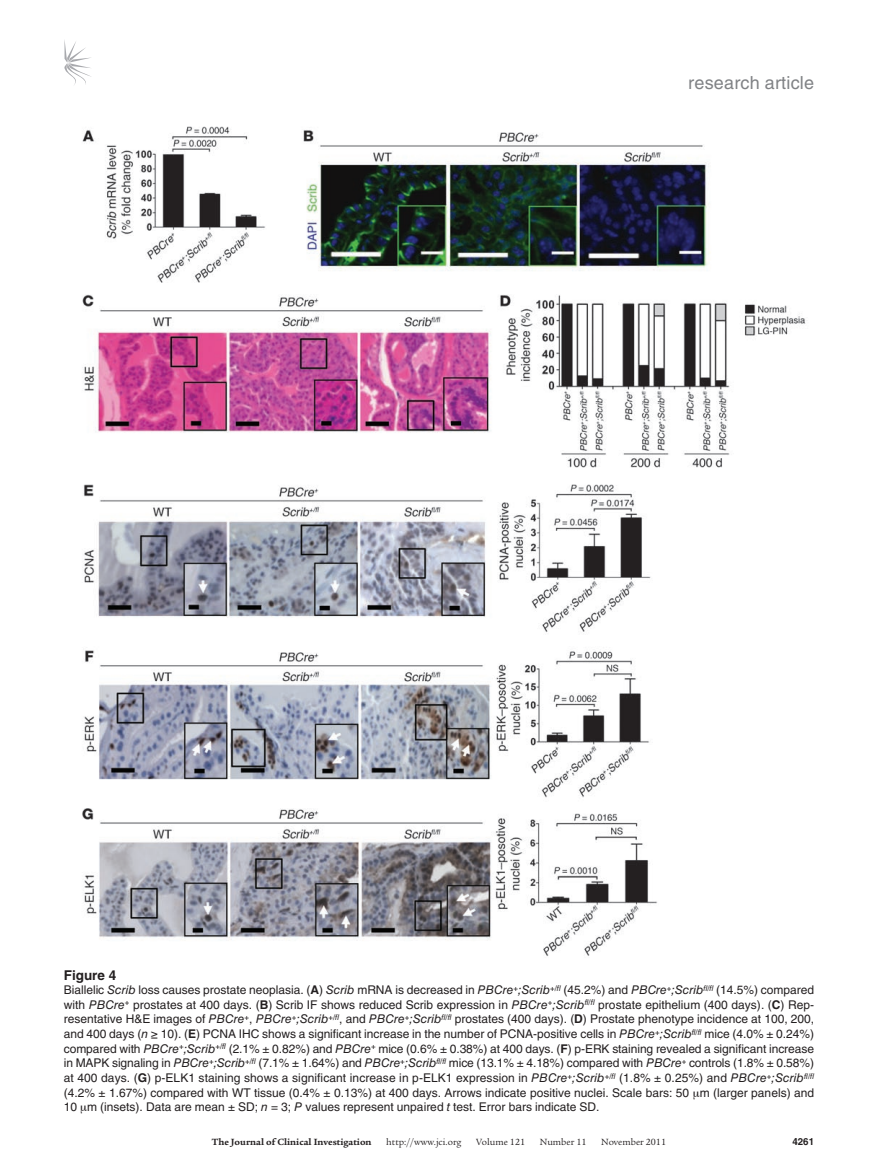
<style>
.page{position:relative;width:878px;height:1175px;background:#fff}
.page>*{position:absolute;margin:0;border:0;box-sizing:border-box;transform-origin:0 0}
.t1{font:18px "Helvetica LT Std";letter-spacing:.01em;color:#808285}
.t2{font:700 13.5px "Helvetica LT Std";color:#231f20}
.t3{font:12px/14.7px "Helvetica LT Std";color:#231f20;text-align:justify}
.t4{font:9.75px "Legacy Serif Std";color:#231f20}
.t5{font:700 9.75px "Legacy Serif Std";color:#231f20}
.t6{font:700 9.75px "Helvetica LT Std";color:#231f20}
.s1{font-style:italic}
.s2{font-weight:700}
</style>
<div class="page">
<svg style="left:64px;top:40px;width:27px;height:45px"></svg>
<img style="left:82px;top:126px;width:724px;height:830px">
<h1 class="t1" style="left:688px;top:73px;width:127px">research article</h1>
<p class="t2" style="left:64px;top:966px;width:54px">Figure 4</p>
<p class="t3" style="left:64px;top:982px;width:752px">Biallelic <span class="s1">Scrib</span> loss causes prostate neoplasia. (<span class="s2">A</span>) <span class="s1">Scrib</span> mRNA is decreased in <span class="s1">PBCre</span><sup>+</sup><span class="s1">;Scrib</span><sup>+/fl</sup> (45.2%) and <span class="s1">PBCre</span><sup>+</sup><span class="s1">;Scrib</span><sup>fl/fl</sup> (14.5%) compared with <span class="s1">PBCre</span><sup>+</sup> prostates at 400 days. (<span class="s2">B</span>) Scrib IF shows reduced Scrib expression in <span class="s1">PBCre</span><sup>+</sup><span class="s1">;Scrib</span><sup>fl/fl</sup> prostate epithelium (400 days). (<span class="s2">C</span>) Rep&shy;resentative H&amp;E images of <span class="s1">PBCre</span><sup>+</sup>, <span class="s1">PBCre</span><sup>+</sup><span class="s1">;Scrib</span><sup>+/fl</sup>, and <span class="s1">PBCre</span><sup>+</sup><span class="s1">;Scrib</span><sup>fl/fl</sup> prostates (400 days). (<span class="s2">D</span>) Prostate phenotype incidence at 100, 200, and 400 days (<span class="s1">n</span> ≥ 10). (<span class="s2">E</span>) PCNA IHC shows a significant increase in the number of PCNA-positive cells in <span class="s1">PBCre</span><sup>+</sup><span class="s1">;Scrib</span><sup>fl/fl</sup> mice (4.0% ± 0.24%) compared with <span class="s1">PBCre</span><sup>+</sup><span class="s1">;Scrib</span><sup>+/fl</sup> (2.1% ± 0.82%) and <span class="s1">PBCre</span><sup>+</sup> mice (0.6% ± 0.38%) at 400 days. (<span class="s2">F</span>) p-ERK staining revealed a significant increase in MAPK signaling in <span class="s1">PBCre</span><sup>+</sup><span class="s1">;Scrib</span><sup>+/fl</sup> (7.1% ± 1.64%) and <span class="s1">PBCre</span><sup>+</sup><span class="s1">;Scrib</span><sup>fl/fl</sup> mice (13.1% ± 4.18%) compared with <span class="s1">PBCre</span><sup>+</sup> controls (1.8% ± 0.58%) at 400 days. (<span class="s2">G</span>) p-ELK1 staining shows a significant increase in p-ELK1 expression in <span class="s1">PBCre</span><sup>+</sup><span class="s1">;Scrib</span><sup>+/fl</sup> (1.8% ± 0.25%) and <span class="s1">PBCre</span><sup>+</sup><span class="s1">;Scrib</span><sup>fl/fl </sup>(4.2% ± 1.67%) compared with WT tissue (0.4% ± 0.13%) at 400 days. Arrows indicate positive nuclei. Scale bars: 50 m (larger panels) and 10 m (insets). Data are mean ± SD; <span class="s1">n</span> = 3; <span class="s1">P</span> values represent unpaired <span class="s1">t</span> test. Error bars indicate SD.</p>
<p class="t5" style="left:212px;top:1135px;width:161px">The Journal of Clinical Investigation</p>
<p class="t4" style="left:386px;top:1136px;width:77px">http://www.jci.org</p>
<p class="t4" style="left:476px;top:1136px;width:50px">Volume 121</p>
<p class="t4" style="left:540px;top:1136px;width:48px">Number 11</p>
<p class="t4" style="left:601px;top:1136px;width:66px">November 2011</p>
<p class="t6" style="left:792px;top:1135px;width:23px">4261</p>
</div>
